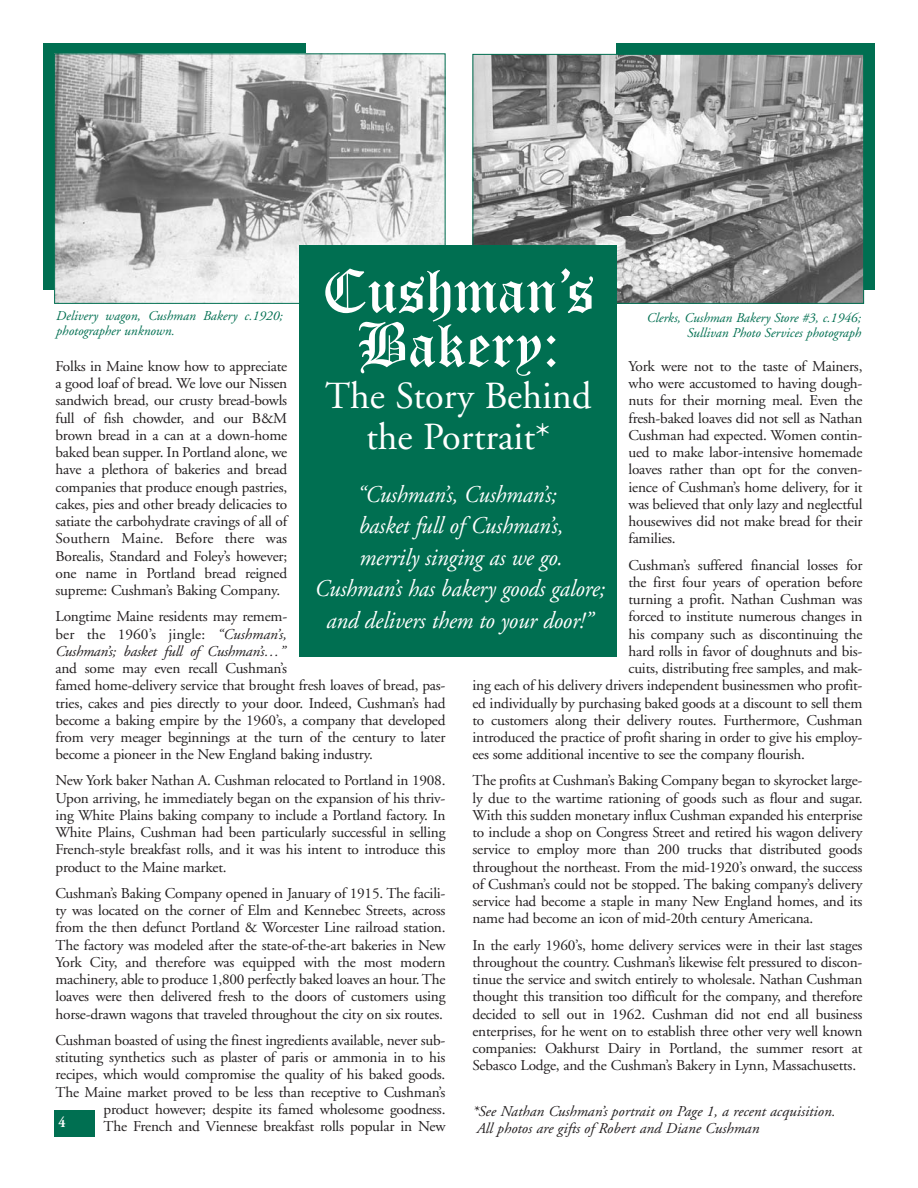
<style>
.page{position:relative;width:918px;height:1188px;background:#fff}
.page>*{position:absolute;margin:0;border:0;box-sizing:border-box;transform-origin:0 0}
.t1{font:61.5px/54.2px "Old English Text";color:#fff;text-align:center}
.t2{font:38.25px/40.8px "Adobe Garamond";color:#fff;text-align:center}
.t3{font:italic 24px/31.5px "Adobe Garamond";letter-spacing:-.005em;color:#fff;text-align:center;scale:.95 1}
.t4{font:15px/17.2px "Adobe Garamond";letter-spacing:-.015em;color:#231f20;text-align:justify}
.t5{font:italic 15px/17.2px "Adobe Garamond";color:#231f20}
.t6{font:700 15px "Adobe Garamond";color:#fff;scale:.9 1}
.t7{font:italic 13.5px/15px "Adobe Garamond";color:#006f51;text-align:right}
.s1{font-style:italic}
</style>
<div class="page">
<div style="left:616px;top:44px;width:259px;height:246px;background:#006f51"></div>
<div style="left:43px;top:44px;width:262px;height:246px;background:#006f51"></div>
<div style="left:54px;top:1110px;width:40px;height:27px;background:#006f51"></div>
<img style="left:56px;top:55px;width:388px;height:247px">
<div style="left:54px;top:53px;width:392px;height:251px;border:1px solid #006f51"></div>
<img style="left:474px;top:56px;width:388px;height:246px">
<div style="left:472px;top:54px;width:392px;height:250px;border:1px solid #006f51"></div>
<div style="left:299px;top:245px;width:317px;height:412px;background:#006f51"></div>
<h1 class="t1" style="left:322px;top:269px;width:274px">Cushman’s<br>Bakery:</h1>
<h2 class="t2" style="left:325px;top:379px;width:268px">The Story Behind the Portrait*</h2>
<h3 class="t3" style="left:315px;top:481px;width:307px">“Cushman’s, Cushman’s;<br>basket full of Cushman’s,<br>merrily singing as we go.<br>Cushman’s has bakery goods galore; and delivers them to your door!”</h3>
<p class="t7" style="left:56px;top:310px;width:228px;text-align:left">Delivery wagon, Cushman Bakery c.1920; photographer unknown.</p>
<p class="t7" style="left:647px;top:312px;width:216px">Clerks, Cushman Bakery Store #3, c.1946;<br>Sullivan Photo Services photograph</p>
<p class="t4" style="left:56px;top:359px;width:233px">Folks in Maine know how to appreciate a good loaf of bread. We love our Nissen sandwich bread, our crusty bread-bowls full of fish chowder, and our B&amp;M brown bread in a can at a down-home baked bean supper. In Portland alone, we have a plethora of bakeries and bread companies that produce enough pastries, cakes, pies and other bready delicacies to satiate the carbohydrate cravings of all of Southern Maine. Before there was Borealis, Standard and Foley’s however; one name in Portland bread reigned supreme: Cushman’s Baking Company.</p>
<p class="t4" style="left:56px;top:609px;width:233px">Longtime Maine residents may remem&shy;ber the 1960’s jingle: <span class="s1">“Cushman’s, Cushman’s; basket full of Cushman’s…”</span></p>
<p class="t4" style="left:56px;top:661px;width:392px;text-align:left">and some may even recall Cushman’s<br>famed home-delivery service that brought fresh loaves of bread, pas&shy;tries, cakes and pies directly to your door. Indeed, Cushman’s had become a baking empire by the 1960’s, a company that developed from very meager beginnings at the turn of the century to later become a pioneer in the New England baking industry.</p>
<p class="t4" style="left:56px;top:773px;width:392px">New York baker Nathan A. Cushman relocated to Portland in 1908.<br>Upon arriving, he immediately began on the expansion of his thriv&shy;ing White Plains baking company to include a Portland factory. In White Plains, Cushman had been particularly successful in selling French-style breakfast rolls, and it was his intent to introduce this product to the Maine market.</p>
<p class="t4" style="left:56px;top:886px;width:392px">Cushman’s Baking Company opened in January of 1915. The facili&shy;ty was located on the corner of Elm and Kennebec Streets, across from the then defunct Portland &amp; Worcester Line railroad station.<br>The factory was modeled after the state-of-the-art bakeries in New York City, and therefore was equipped with the most modern machinery, able to produce 1,800 perfectly baked loaves an hour. The loaves were then delivered fresh to the doors of customers using horse-drawn wagons that traveled throughout the city on six routes.</p>
<p class="t4" style="left:56px;top:1033px;width:392px;text-align:right">Cushman boasted of using the finest ingredients available, never sub&shy;stituting synthetics such as plaster of paris or ammonia in to his recipes, which would compromise the quality of his baked goods.<br>The Maine market proved to be less than receptive to Cushman’s product however; despite its famed wholesome goodness.<br>The French and Viennese breakfast rolls popular in New</p>
<p class="t4" style="left:629px;top:359px;width:236px">York were not to the taste of Mainers, who were accustomed to having dough&shy;nuts for their morning meal. Even the fresh-baked loaves did not sell as Nathan Cushman had expected. Women contin&shy;ued to make labor-intensive homemade loaves rather than opt for the conven&shy;ience of Cushman’s home delivery, for it was believed that only lazy and neglectful housewives did not make bread for their families.</p>
<p class="t4" style="left:629px;top:558px;width:236px">Cushman’s suffered financial losses for</p>
<p class="t4" style="left:629px;top:575px;width:236px">the first four years of operation before</p>
<p class="t4" style="left:629px;top:592px;width:236px">turning a profit. Nathan Cushman was</p>
<p class="t4" style="left:629px;top:609px;width:236px">forced to institute numerous changes in</p>
<p class="t4" style="left:629px;top:627px;width:235px">his company such as discontinuing the</p>
<p class="t4" style="left:629px;top:644px;width:236px">hard rolls in favor of doughnuts and bis-</p>
<p class="t4" style="left:629px;top:661px;width:236px">cuits, distributing free samples, and mak-</p>
<p class="t4" style="left:472px;top:678px;width:392px">ing each of his delivery drivers independent businessmen who profit-</p>
<p class="t4" style="left:472px;top:696px;width:392px">ed individually by purchasing baked goods at a discount to sell them</p>
<p class="t4" style="left:472px;top:713px;width:392px">to customers along their delivery routes. Furthermore, Cushman</p>
<p class="t4" style="left:472px;top:730px;width:392px">introduced the practice of profit sharing in order to give his employ-</p>
<p class="t4" style="left:472px;top:747px;width:334px">ees some additional incentive to see the company flourish.</p>
<p class="t4" style="left:472px;top:773px;width:392px">The profits at Cushman’s Baking Company began to skyrocket large&shy;ly due to the wartime rationing of goods such as flour and sugar.<br>With this sudden monetary influx Cushman expanded his enterprise to include a shop on Congress Street and retired his wagon delivery service to employ more than 200 trucks that distributed goods throughout the northeast. From the mid-1920’s onward, the success of Cushman’s could not be stopped. The baking company’s delivery service had become a staple in many New England homes, and its name had become an icon of mid-20th century Americana.</p>
<p class="t4" style="left:472px;top:938px;width:392px">In the early 1960’s, home delivery services were in their last stages throughout the country. Cushman’s likewise felt pressured to discon&shy;tinue the service and switch entirely to wholesale. Nathan Cushman thought this transition too difficult for the company, and therefore decided to sell out in 1962. Cushman did not end all business enterprises, for he went on to establish three other very well known companies: Oakhurst Dairy in Portland, the summer resort at Sebasco Lodge, and the Cushman’s Bakery in Lynn, Massachusetts.</p>
<p class="t5" style="left:472px;top:1104px;width:365px">*See Nathan Cushman’s portrait on Page 1, a recent acquisition.<br>All photos are gifts of Robert and Diane Cushman</p>
<p class="t6" style="left:58px;top:1116px;width:9px">4</p>
</div>
